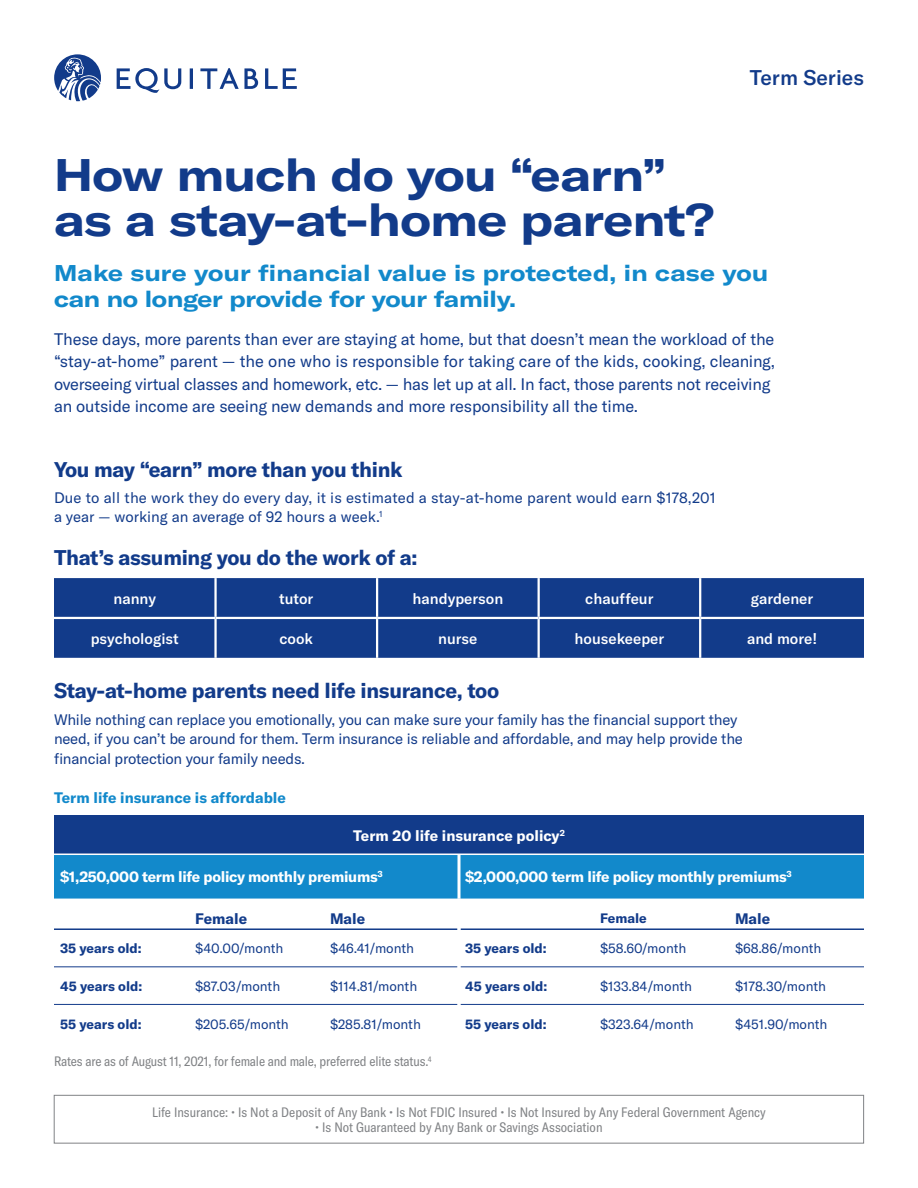
<style>
.page{position:relative;width:918px;height:1188px;background:#fff}
.page>*{position:absolute;margin:0;border:0;box-sizing:border-box;transform-origin:0 0}
.E_Head{font:700 expanded 45px/45.6px "GT America";letter-spacing:-.01em;color:#123b8a}
.Identifier{font:700 expanded 22.5px/25.5px "GT America";color:#1289cb}
.TOC_Title{font:700 21px "GT America";letter-spacing:-.015em;color:#123b8a}
.Identifier-2{font:500 21px "GT America";color:#123b8a}
.Intro_Copy{font:16.5px/22.5px "GT America";letter-spacing:-.01em;color:#123b8a}
.TOC_Title-2{font:15px/19.5px "GT America";letter-spacing:-.015em;color:#123b8a}
.TOC_Title-3{font:15px/19.5px "GT America";letter-spacing:.01em;color:#123b8a}
.Body_Copy{font:700 15px "GT America";letter-spacing:-.02em;color:#fff}
.Body_Copy-2{font:500 15px "GT America";color:#fff}
.E_Head-2{font:700 15px "GT America";color:#1289cb}
.Body_Copy-3{font:700 15px "GT America";color:#fff}
.Body_Copy-4{font:700 15px "GT America";color:#123b8a}
.Body_Copy-5{font:13.5px "GT America";color:#123b8a}
.Bank_Bullets{font:condensed 13.5px "GT America";color:#808285}
.Body_Copy-6{font:700 13.5px "GT America";color:#123b8a}
.Disclosure{font:condensed 13.5px "GT America";letter-spacing:-.01em;color:#808285}
</style>
<div class="page">
<div style="left:54px;top:815px;width:810px;height:39px;background:#123b8a"></div>
<div style="left:54px;top:855px;width:810px;height:44px;background:#1289cb"></div>
<hr style="left:54px;top:967px;width:135px;height:1px;background:#123b8a">
<hr style="left:189px;top:967px;width:135px;height:1px;background:#123b8a">
<hr style="left:324px;top:967px;width:134px;height:1px;background:#123b8a">
<hr style="left:460px;top:967px;width:134px;height:1px;background:#123b8a">
<hr style="left:594px;top:967px;width:135px;height:1px;background:#123b8a">
<hr style="left:729px;top:967px;width:135px;height:1px;background:#123b8a">
<hr style="left:54px;top:928px;width:135px;height:2px;background:#123b8a">
<hr style="left:189px;top:928px;width:135px;height:2px;background:#123b8a">
<hr style="left:324px;top:928px;width:134px;height:2px;background:#123b8a">
<hr style="left:460px;top:928px;width:134px;height:2px;background:#123b8a">
<hr style="left:594px;top:928px;width:135px;height:2px;background:#123b8a">
<hr style="left:729px;top:928px;width:135px;height:2px;background:#123b8a">
<hr style="left:54px;top:1004px;width:135px;height:1px;background:#123b8a">
<hr style="left:189px;top:1004px;width:135px;height:1px;background:#123b8a">
<hr style="left:324px;top:1004px;width:134px;height:1px;background:#123b8a">
<hr style="left:460px;top:1004px;width:134px;height:1px;background:#123b8a">
<hr style="left:594px;top:1004px;width:135px;height:1px;background:#123b8a">
<hr style="left:729px;top:1004px;width:135px;height:1px;background:#123b8a">
<hr style="left:458px;top:855px;width:2px;height:44px;background:#fff">
<div style="left:54px;top:578px;width:810px;height:80px;background:#123b8a"></div>
<hr style="left:214px;top:578px;width:3px;height:39px;background:#fff">
<hr style="left:376px;top:578px;width:2px;height:39px;background:#fff">
<hr style="left:538px;top:578px;width:2px;height:39px;background:#fff">
<hr style="left:699px;top:578px;width:2px;height:39px;background:#fff">
<hr style="left:54px;top:617px;width:162px;height:2px;background:#fff">
<hr style="left:216px;top:617px;width:161px;height:2px;background:#fff">
<hr style="left:214px;top:619px;width:3px;height:39px;background:#fff">
<hr style="left:377px;top:617px;width:162px;height:2px;background:#fff">
<hr style="left:376px;top:619px;width:2px;height:39px;background:#fff">
<hr style="left:539px;top:617px;width:161px;height:2px;background:#fff">
<hr style="left:538px;top:619px;width:2px;height:39px;background:#fff">
<hr style="left:700px;top:617px;width:164px;height:2px;background:#fff">
<hr style="left:699px;top:619px;width:2px;height:39px;background:#fff">
<div style="left:54px;top:1095px;width:810px;height:48px;border:1px solid #808285"></div>
<svg style="left:54px;top:54px;width:243px;height:47px"></svg>
<p class="Identifier-2" style="left:750px;top:65px;width:116px">Term Series</p>
<p class="E_Head" style="left:54px;top:151px;width:662px">How much do you “earn” as a stay-at-home parent?</p>
<p class="Identifier" style="left:54px;top:260px;width:716px">Make sure your financial value is protected, in case you can no longer provide for your family.</p>
<p class="Intro_Copy" style="left:54px;top:328px;width:722px">These days, more parents than ever are staying at home, but that doesn’t mean the workload of the “stay-at-home” parent — the one who is responsible for taking care of the kids, cooking, cleaning, overseeing virtual classes and homework, etc. — has let up at all. In fact, those parents not receiving an outside income are seeing new demands and more responsibility all the time.</p>
<p class="TOC_Title" style="left:54px;top:456px;width:350px">You may “earn” more than you think</p>
<p class="TOC_Title-3" style="left:54px;top:488px;width:663px">Due to all the work they do every day, it is estimated a stay-at-home parent would earn $178,201 a year — working an average of 92 hours a week.<sup>1</sup></p>
<p class="TOC_Title" style="left:54px;top:544px;width:365px">That’s assuming you do the work of a:</p>
<p class="Body_Copy-2" style="left:114px;top:590px;width:44px">nanny</p>
<p class="Body_Copy-2" style="left:279px;top:590px;width:36px">tutor</p>
<p class="Body_Copy-2" style="left:413px;top:590px;width:92px">handyperson</p>
<p class="Body_Copy-2" style="left:585px;top:590px;width:70px">chauffeur</p>
<p class="Body_Copy-2" style="left:751px;top:590px;width:64px">gardener</p>
<p class="Body_Copy-2" style="left:91px;top:629px;width:90px">psychologist</p>
<p class="Body_Copy-2" style="left:279px;top:629px;width:35px">cook</p>
<p class="Body_Copy-2" style="left:438px;top:629px;width:41px">nurse</p>
<p class="Body_Copy-2" style="left:575px;top:629px;width:91px">housekeeper</p>
<p class="Body_Copy-2" style="left:747px;top:629px;width:72px">and more!</p>
<p class="TOC_Title" style="left:54px;top:678px;width:447px">Stay-at-home parents need life insurance, too</p>
<p class="TOC_Title-2" style="left:54px;top:710px;width:690px">While nothing can replace you emotionally, you can make sure your family has the financial support they need, if you can’t be around for them. Term insurance is reliable and affordable, and may help provide the financial protection your family needs.</p>
<p class="E_Head-2" style="left:54px;top:788px;width:233px">Term life insurance is affordable</p>
<p class="Body_Copy-3" style="left:353px;top:826px;width:213px">Term 20 life insurance policy<sup>2</sup></p>
<p class="Body_Copy" style="left:60px;top:868px;width:324px">$1,250,000 term life policy monthly premiums<sup>3</sup></p>
<p class="Body_Copy" style="left:465px;top:868px;width:328px">$2,000,000 term life policy monthly premiums<sup>3</sup></p>
<p class="Body_Copy-4" style="left:195px;top:909px;width:54px">Female</p>
<p class="Body_Copy-4" style="left:330px;top:909px;width:37px">Male</p>
<p class="Body_Copy-6" style="left:600px;top:909px;width:48px">Female</p>
<p class="Body_Copy-4" style="left:735px;top:909px;width:37px">Male</p>
<p class="Body_Copy-6" style="left:60px;top:940px;width:83px">35 years old:</p>
<p class="Body_Copy-5" style="left:195px;top:941px;width:90px">$40.00/month</p>
<p class="Body_Copy-5" style="left:330px;top:941px;width:86px">$46.41/month</p>
<p class="Body_Copy-6" style="left:465px;top:940px;width:83px">35 years old:</p>
<p class="Body_Copy-5" style="left:600px;top:941px;width:88px">$58.60/month</p>
<p class="Body_Copy-5" style="left:735px;top:941px;width:88px">$68.86/month</p>
<p class="Body_Copy-6" style="left:60px;top:978px;width:84px">45 years old:</p>
<p class="Body_Copy-5" style="left:195px;top:978px;width:87px">$87.03/month</p>
<p class="Body_Copy-5" style="left:330px;top:978px;width:89px">$114.81/month</p>
<p class="Body_Copy-6" style="left:465px;top:978px;width:84px">45 years old:</p>
<p class="Body_Copy-5" style="left:600px;top:978px;width:94px">$133.84/month</p>
<p class="Body_Copy-5" style="left:735px;top:978px;width:93px">$178.30/month</p>
<p class="Body_Copy-6" style="left:60px;top:1015px;width:83px">55 years old:</p>
<p class="Body_Copy-5" style="left:195px;top:1016px;width:95px">$205.65/month</p>
<p class="Body_Copy-5" style="left:330px;top:1016px;width:92px">$285.81/month</p>
<p class="Body_Copy-6" style="left:465px;top:1015px;width:83px">55 years old:</p>
<p class="Body_Copy-5" style="left:600px;top:1016px;width:95px">$323.64/month</p>
<p class="Body_Copy-5" style="left:735px;top:1016px;width:94px">$451.90/month</p>
<p class="Disclosure" style="left:54px;top:1054px;width:379px">Rates are as of August 11, 2021, for female and male, preferred elite status.<sup>4</sup></p>
<p class="Bank_Bullets" style="left:152px;top:1104px;width:615px">Life Insurance: • Is Not a Deposit of Any Bank • Is Not FDIC Insured • Is Not Insured by Any Federal Government Agency</p>
<p class="Bank_Bullets" style="left:315px;top:1119px;width:289px">• Is Not Guaranteed by Any Bank or Savings Association</p>
</div>
